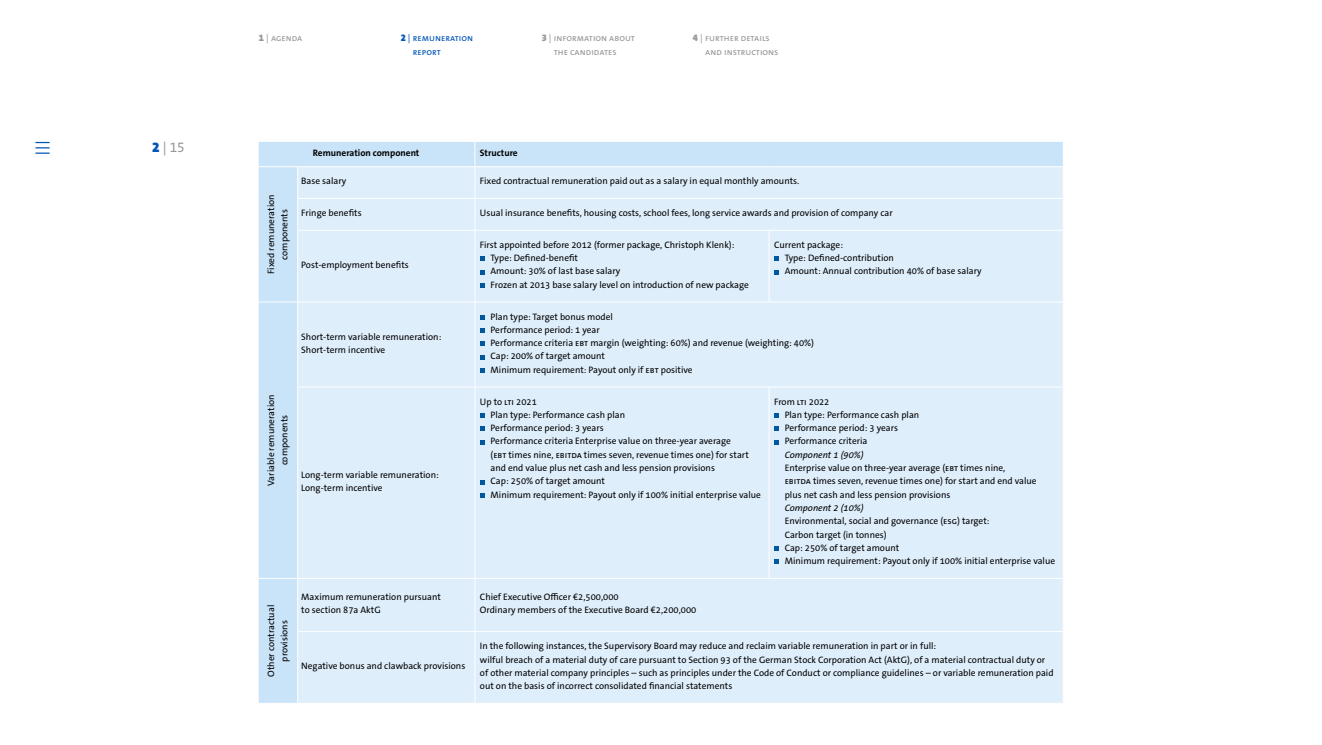
<style>
.page{position:relative;width:1322px;height:745px;background:#fff}
.page>*{position:absolute;margin:0;border:0;box-sizing:border-box;transform-origin:0 0}
.t1{font:13.75px "The Sans LP5 Plain";color:#96989a}
.t2{font:9.38px/13.2px "The Sans LP5 Plain";color:#000}
.t3{font:9.38px/14.1px "The Sans LP5 Plain";color:#96989a}
.t4{font:9.38px "The Sans LP7 Bld";color:#000}
.t5{font:9.38px "The Sans LP5 Plain IT";color:#000}
.t6{font:9.38px/14.1px "The Sans LP5 Plain";color:#0055b8}
.s1{font-family:"The Sans LP9";font-weight:900;color:#0055b8}
.s2{font-family:"The Sans LP9";font-weight:900}
</style>
<div class="page">
<svg style="left:35px;top:142px;width:15px;height:12px"></svg>
<div style="left:259px;top:142px;width:804px;height:560px;background:#c9e3f8"></div>
<div style="left:298px;top:167px;width:765px;height:535px;background:#dfeefb"></div>
<svg style="left:474px;top:142px;width:1px;height:24px"></svg>
<hr style="left:259px;top:166px;width:39px;height:1px;background:#fff">
<hr style="left:259px;top:301px;width:39px;height:1px;background:#fff">
<hr style="left:298px;top:166px;width:177px;height:1px;background:#fff">
<hr style="left:297px;top:167px;width:1px;height:31px;background:#fff">
<hr style="left:475px;top:166px;width:294px;height:1px;background:#fff">
<hr style="left:474px;top:167px;width:1px;height:31px;background:#fff">
<hr style="left:769px;top:166px;width:294px;height:1px;background:#fff">
<hr style="left:297px;top:198px;width:178px;height:1px;background:#fff">
<hr style="left:297px;top:199px;width:1px;height:31px;background:#fff">
<hr style="left:475px;top:198px;width:294px;height:1px;background:#fff">
<hr style="left:474px;top:199px;width:1px;height:31px;background:#fff">
<hr style="left:769px;top:198px;width:294px;height:1px;background:#fff">
<hr style="left:297px;top:230px;width:178px;height:1px;background:#fff">
<hr style="left:297px;top:230px;width:1px;height:71px;background:#fff">
<hr style="left:475px;top:230px;width:294px;height:1px;background:#fff">
<hr style="left:474px;top:230px;width:1px;height:71px;background:#fff">
<hr style="left:769px;top:230px;width:294px;height:1px;background:#fff">
<hr style="left:769px;top:230px;width:1px;height:71px;background:#fff">
<hr style="left:298px;top:301px;width:177px;height:1px;background:#fff">
<hr style="left:297px;top:302px;width:1px;height:84px;background:#fff">
<hr style="left:475px;top:301px;width:294px;height:1px;background:#fff">
<hr style="left:474px;top:302px;width:1px;height:84px;background:#fff">
<hr style="left:769px;top:301px;width:294px;height:1px;background:#fff">
<hr style="left:297px;top:386px;width:178px;height:1px;background:#fff">
<hr style="left:297px;top:387px;width:1px;height:190px;background:#fff">
<hr style="left:475px;top:386px;width:294px;height:1px;background:#fff">
<hr style="left:474px;top:387px;width:1px;height:190px;background:#fff">
<hr style="left:769px;top:386px;width:294px;height:1px;background:#fff">
<hr style="left:769px;top:387px;width:1px;height:190px;background:#fff">
<hr style="left:297px;top:578px;width:1px;height:52px;background:#fff">
<hr style="left:474px;top:578px;width:1px;height:52px;background:#fff">
<hr style="left:297px;top:631px;width:1px;height:71px;background:#fff">
<hr style="left:474px;top:631px;width:1px;height:71px;background:#fff">
<hr style="left:259px;top:577px;width:39px;height:1px;background:#fff">
<hr style="left:298px;top:577px;width:177px;height:1px;background:#fff">
<hr style="left:475px;top:577px;width:294px;height:1px;background:#fff">
<hr style="left:769px;top:577px;width:294px;height:1px;background:#fff">
<hr style="left:297px;top:630px;width:178px;height:1px;background:#fff">
<hr style="left:475px;top:630px;width:294px;height:1px;background:#fff">
<hr style="left:769px;top:630px;width:294px;height:1px;background:#fff">
<svg style="left:480px;top:256px;width:4px;height:5px"></svg>
<svg style="left:480px;top:270px;width:4px;height:4px"></svg>
<svg style="left:480px;top:283px;width:4px;height:4px"></svg>
<svg style="left:774px;top:256px;width:4px;height:5px"></svg>
<svg style="left:774px;top:270px;width:4px;height:4px"></svg>
<svg style="left:480px;top:315px;width:4px;height:4px"></svg>
<svg style="left:480px;top:328px;width:4px;height:4px"></svg>
<svg style="left:480px;top:341px;width:4px;height:5px"></svg>
<svg style="left:480px;top:355px;width:4px;height:4px"></svg>
<svg style="left:480px;top:368px;width:4px;height:4px"></svg>
<svg style="left:480px;top:413px;width:4px;height:4px"></svg>
<svg style="left:480px;top:426px;width:4px;height:5px"></svg>
<svg style="left:480px;top:440px;width:4px;height:4px"></svg>
<svg style="left:480px;top:479px;width:4px;height:5px"></svg>
<svg style="left:480px;top:493px;width:4px;height:4px"></svg>
<svg style="left:774px;top:413px;width:4px;height:4px"></svg>
<svg style="left:774px;top:426px;width:4px;height:5px"></svg>
<svg style="left:774px;top:440px;width:4px;height:4px"></svg>
<svg style="left:774px;top:546px;width:4px;height:4px"></svg>
<svg style="left:774px;top:559px;width:4px;height:5px"></svg>
<h1 class="t1" style="left:152px;top:138px;width:34px"><span class="s1">2</span> | 15</h1>
<p class="t3" style="left:259px;top:30px;width:45px"><span class="s2">1</span> | Agenda</p>
<p class="t3" style="left:554px;top:30px;width:83px;text-indent:-12px"><span class="s2">3</span> | I nformation about the candidates</p>
<p class="t3" style="left:705px;top:30px;width:75px;text-indent:-12px"><span class="s2">4</span> | Further details and instructions</p>
<p class="t6" style="left:413px;top:30px;width:62px;text-indent:-12px"><span class="s2">2</span> | remuneration report</p>
<p class="t2" style="left:265px;top:274px;width:81px;text-align:center;rotate:-90deg">Fixed remuneration components</p>
<p class="t2" style="left:265px;top:485px;width:93px;text-align:center;rotate:-90deg">Variable remuneration components</p>
<p class="t2" style="left:265px;top:676px;width:73px;text-align:center;rotate:-90deg">Other contractual provisions</p>
<p class="t4" style="left:313px;top:147px;width:108px">Remuneration component</p>
<p class="t4" style="left:480px;top:147px;width:39px">Structure</p>
<p class="t2" style="left:301px;top:174px;width:47px">Base salary</p>
<p class="t2" style="left:480px;top:174px;width:321px">Fixed contractual remuneration paid out as a salary in equal monthly amounts.</p>
<p class="t2" style="left:301px;top:206px;width:62px">Fringe benefits</p>
<p class="t2" style="left:480px;top:206px;width:414px">Usual insurance benefits, housing costs, school fees, long service awards and provision of company car</p>
<p class="t2" style="left:301px;top:258px;width:109px">Post-employment benefits</p>
<p class="t2" style="left:301px;top:329px;width:142px">Short-term variable remuneration:<br>Short-term incentive</p>
<p class="t2" style="left:301px;top:467px;width:139px">Long-term variable remuneration:<br>Long-term incentive</p>
<p class="t2" style="left:490px;top:238px;width:260px;text-indent:-11px">First appointed before 2012 (former package, Christoph Klenk):<br>Type: Defined-benefit<br>Amount: 30% of last base salary<br>Frozen at 2013 base salary level on introduction of new package</p>
<p class="t2" style="left:785px;top:238px;width:198px;text-indent:-11px">Current package:<br>Type: Defined-contribution<br>Amount: Annual contribution 40% of base salary</p>
<p class="t2" style="left:490px;top:309px;width:325px">Plan type: Target bonus model<br>Performance period: 1 year<br>Performance criteria EBT margin (weighting: 60%) and revenue (weighting: 40%)<br>Cap: 200% of target amount<br>Minimum requirement: Payout only if EBT positive</p>
<p class="t2" style="left:490px;top:394px;width:272px;text-indent:-11px">Up to LTI 2021<br>Plan type: Performance cash plan<br>Performance period: 3 years<br>Performance criteria Enterprise value on three-year average<br>(EBT times nine, EBITDA times seven, revenue times one) for start and end value plus net cash and less pension provisions<br>Cap: 250% of target amount<br>Minimum requirement: Payout only if 100% initial enterprise value</p>
<p class="t2" style="left:785px;top:394px;width:136px;text-indent:-11px">From LTI 2022<br>Plan type: Performance cash plan<br>Performance period: 3 years<br>Performance criteria</p>
<p class="t5" style="left:785px;top:448px;width:80px">Component 1 (90%)</p>
<p class="t2" style="left:785px;top:461px;width:253px">Enterprise value on three-year average (EBT times nine,<br>EBITDA times seven, revenue times one) for start and end value plus net cash and less pension provisions</p>
<p class="t5" style="left:785px;top:501px;width:80px">Component 2 (10%)</p>
<p class="t2" style="left:785px;top:514px;width:272px">Environmental, social and governance (ESG) target:<br>Carbon target (in tonnes)<br>Cap: 250% of target amount<br>Minimum requirement: Payout only if 100% initial enterprise value</p>
<p class="t2" style="left:301px;top:590px;width:141px">Maximum remuneration pursuant to section 87a AktG</p>
<p class="t2" style="left:480px;top:590px;width:218px">Chief Executive Officer €2,500,000<br>Ordinary members of the Executive Board €2,200,000</p>
<p class="t2" style="left:301px;top:659px;width:166px">Negative bonus and clawback provisions</p>
<p class="t2" style="left:480px;top:639px;width:575px">In the following instances, the Supervisory Board may reduce and reclaim variable remuneration in part or in full:<br>wilful breach of a material duty of care pursuant to Section 93 of the German Stock Corporation Act (AktG), of a material contractual duty or of other material company principles – such as principles under the Code of Conduct or compliance guidelines – or variable remuneration paid out on the basis of incorrect consolidated financial statements</p>
</div>
